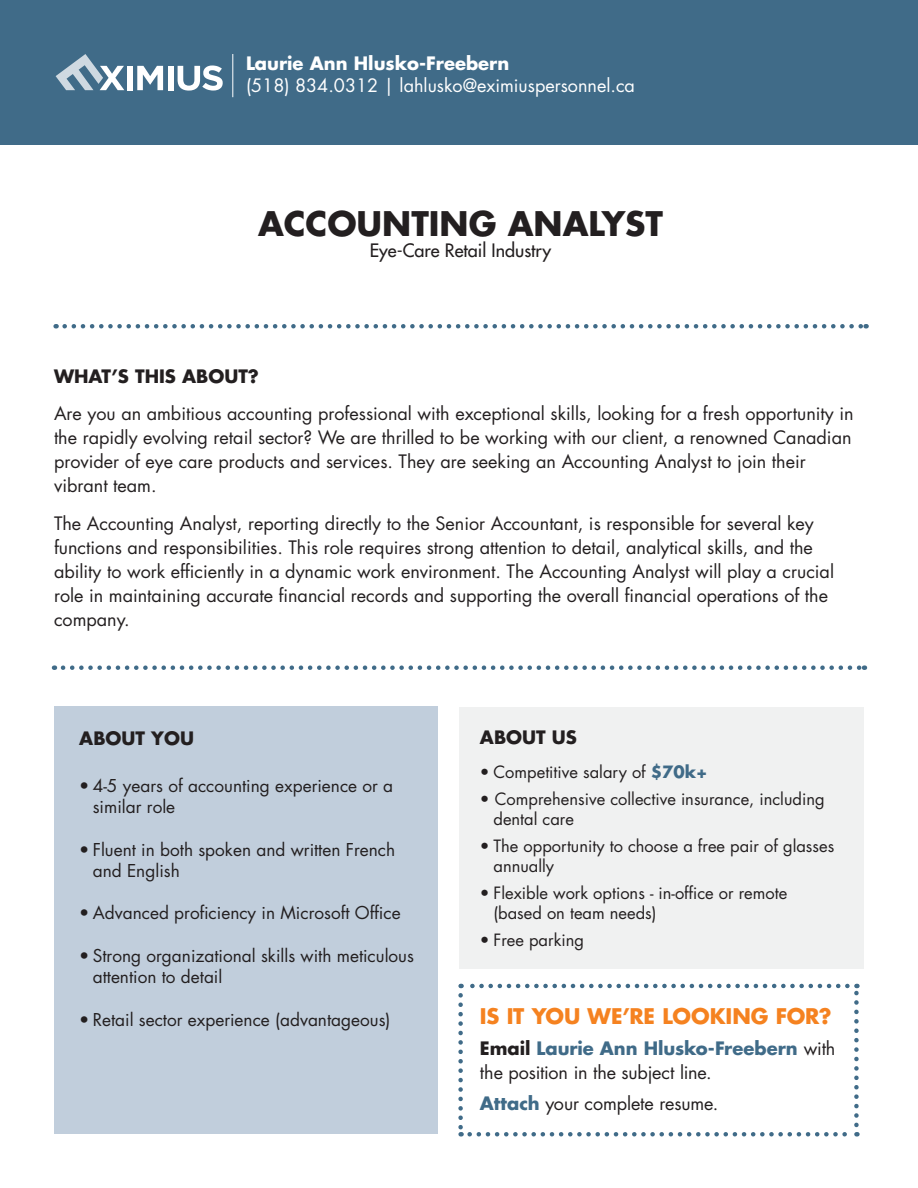
<style>
.page{position:relative;width:918px;height:1188px;background:#fff}
.page>*{position:absolute;margin:0;border:0;box-sizing:border-box;transform-origin:0 0}
.t1{font:700 33px "Futura Std";color:#231f20}
.t2{font:700 21px "Futura Std";color:#f58220}
.t3{font:18px/24px "Futura Std";color:#231f20}
.t4{font:18px/22.5px "Futura Std";color:#fff}
.t5{font:700 18px "Futura Std";color:#231f20}
.t6{font:500 18px "Futura Std";color:#231f20}
.t7{font:17.25px/20.7px "Futura Std";color:#231f20}
.t8{font:16.5px/19.8px "Futura Std";color:#231f20}
.s1{font-weight:700}
.s2{font-weight:700;color:#406b88}
</style>
<div class="page">
<div style="left:0;top:0;width:918px;height:145px;background:#406b88"></div>
<hr style="left:232px;top:54px;width:1px;height:43px;background:#fff">
<svg style="left:65px;top:324px;width:802px;height:4px"></svg>
<svg style="left:63px;top:665px;width:802px;height:5px"></svg>
<div style="left:54px;top:707px;width:383px;height:427px;background:#c1cedc"></div>
<div style="left:459px;top:707px;width:405px;height:262px;background:#f0f1f1"></div>
<svg style="left:458px;top:995px;width:5px;height:142px"></svg>
<svg style="left:470px;top:1132px;width:387px;height:5px"></svg>
<svg style="left:854px;top:984px;width:5px;height:141px"></svg>
<svg style="left:461px;top:984px;width:386px;height:4px"></svg>
<div style="left:127px;top:66px;width:6px;height:24px;background:#fff"></div>
<svg style="left:137px;top:66px;width:26px;height:24px"></svg>
<div style="left:168px;top:66px;width:5px;height:24px;background:#fff"></div>
<svg style="left:178px;top:65px;width:45px;height:26px"></svg>
<svg style="left:56px;top:54px;width:68px;height:36px"></svg>
<p class="t4" style="left:246px;top:52px;width:391px"><span class="s1">Laurie Ann Hlusko-Freebern<br></span>(518) 834.0312 | lahlusko@eximiuspersonnel.ca</p>
<p class="t1" style="left:258px;top:201px;width:407px">ACCOUNTING ANALYST</p>
<p class="t6" style="left:370px;top:239px;width:183px">Eye-Care Retail Industry</p>
<p class="t5" style="left:54px;top:364px;width:206px">WHAT’S THIS ABOUT?</p>
<p class="t3" style="left:54px;top:402px;width:801px">Are you an ambitious accounting professional with exceptional skills, looking for a fresh opportunity in the rapidly evolving retail sector? We are thrilled to be working with our client, a renowned Canadian provider of eye care products and services. They are seeking an Accounting Analyst to join their vibrant team.</p>
<p class="t3" style="left:54px;top:511px;width:782px">The Accounting Analyst, reporting directly to the Senior Accountant, is responsible for several key functions and responsibilities. This role requires strong attention to detail, analytical skills, and the ability to work efficiently in a dynamic work environment. The Accounting Analyst will play a crucial role in maintaining accurate financial records and supporting the overall financial operations of the company.</p>
<p class="t5" style="left:79px;top:726px;width:116px">ABOUT YOU</p>
<p class="t7" style="left:93px;top:776px;width:302px;text-indent:-14px">• 4-5 years of accounting experience or a similar role</p>
<p class="t7" style="left:93px;top:839px;width:304px;text-indent:-14px">• Fluent in both spoken and written French and English</p>
<p class="t7" style="left:79px;top:903px;width:323px">• Advanced proficiency in Microsoft Office</p>
<p class="t7" style="left:93px;top:946px;width:323px;text-indent:-14px">• Strong organizational skills with meticulous attention to detail</p>
<p class="t7" style="left:79px;top:1009px;width:313px">• Retail sector experience (advantageous)</p>
<p class="t5" style="left:480px;top:726px;width:99px">ABOUT US</p>
<p class="t8" style="left:480px;top:762px;width:229px">• Competitive salary of <span class="s2">$70k+</span></p>
<p class="t8" style="left:493px;top:789px;width:333px;text-indent:-14px">• Comprehensive collective insurance, including dental care</p>
<p class="t8" style="left:493px;top:836px;width:342px;text-indent:-14px">• The opportunity to choose a free pair of glasses annually</p>
<p class="t8" style="left:493px;top:884px;width:295px;text-indent:-14px">• Flexible work options - in-office or remote (based on team needs)</p>
<p class="t8" style="left:480px;top:931px;width:106px">• Free parking</p>
<p class="t2" style="left:480px;top:1002px;width:353px">IS IT YOU WE’RE LOOKING FOR?</p>
<p class="t3" style="left:480px;top:1037px;width:357px"><span class="s1">Email</span> <span class="s2">Laurie Ann Hlusko-Freebern</span> with the position in the subject line.</p>
<p class="t3" style="left:480px;top:1091px;width:240px"><span class="s2">Attach</span> your complete resume.</p>
</div>
